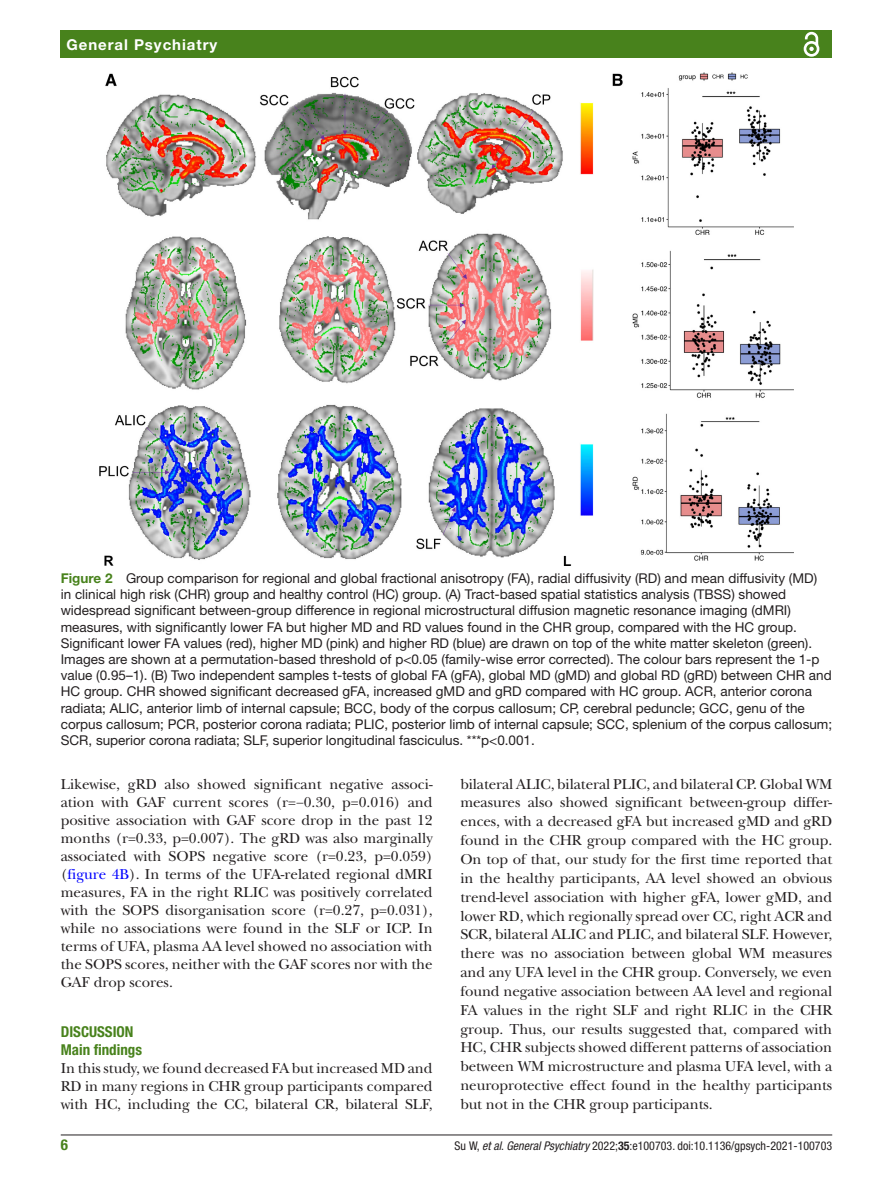
<style>
.page{position:relative;width:893px;height:1191px;background:#fff}
.page>*{position:absolute;margin:0;border:0;box-sizing:border-box;transform-origin:0 0}
.t1{font:15px/18.9px "New Baskerville";letter-spacing:-.005em;color:#231f20;text-align:justify}
.t2{font:700 condensed 15px/18px "Helvetica Neue LT Std";color:#48821c}
.t3{font:700 15px "Helvetica Neue LT Std";letter-spacing:.065em;color:#fff}
.t4{font:13.5px/16.2px "Helvetica Neue LT Std";color:#231f20}
.t5{font:condensed 12px "Helvetica Neue LT Std";color:#231f20}
.s1{font-weight:700;color:#48821c}
.s2{color:#00f}
.s3{font-style:italic}
.s4{font-weight:700}
</style>
<div class="page">
<hr style="left:61px;top:1134px;width:771px;height:1px;background:#231f20">
<div style="left:61px;top:31px;width:771px;height:27px;background:#48821c"></div>
<svg style="left:803px;top:31px;width:17px;height:26px"></svg>
<img style="left:99px;top:73px;width:695px;height:492px">
<p class="t3" style="left:66px;top:35px;width:152px">General Psychiatry</p>
<p class="t4" style="left:61px;top:570px;width:773px"><span class="s1">Figure 2</span> Group comparison for regional and global fractional anisotropy (FA), radial diffusivity (RD) and mean diffusivity (MD)<br>in clinical high risk (CHR) group and healthy control (HC) group. (A) Tract-based spatial statistics analysis (TBSS) showed widespread significant between-group difference in regional microstructural diffusion magnetic resonance imaging (dMRI) measures, with significantly lower FA but higher MD and RD values found in the CHR group, compared with the HC group.<br>Significant lower FA values (red), higher MD (pink) and higher RD (blue) are drawn on top of the white matter skeleton (green).<br>Images are shown at a permutation-based threshold of p&lt;0.05 (family-wise error corrected). The colour bars represent the 1-p value (0.95–1). (B) Two independent samples t-tests of global FA (gFA), global MD (gMD) and global RD (gRD) between CHR and HC group. CHR showed significant decreased gFA, increased gMD and gRD compared with HC group. ACR, anterior corona radiata; ALIC, anterior limb of internal capsule; BCC, body of the corpus callosum; CP, cerebral peduncle; GCC, genu of the corpus callosum; PCR, posterior corona radiata; PLIC, posterior limb of internal capsule; SCC, splenium of the corpus callosum; SCR, superior corona radiata; SLF, superior longitudinal fasciculus. ***p&lt;0.001.</p>
<p class="t1" style="left:61px;top:775px;width:373px;line-height:18px">Likewise, gRD also showed significant negative associ&shy;ation with GAF current scores (r=−0.30, p=0.016) and positive association with GAF score drop in the past 12 months (r=0.33, p=0.007). The gRD was also marginally associated with SOPS negative score (r=0.23, p=0.059) (<span class="s2">figure 4B</span>). In terms of the UFA-related regional dMRI measures, FA in the right RLIC was positively correlated with the SOPS disorganisation score (r=0.27, p=0.031), while no associations were found in the SLF or ICP. In terms of UFA, plasma AA level showed no association with the SOPS scores, neither with the GAF scores nor with the GAF drop scores.</p>
<p class="t2" style="left:61px;top:1022px;width:83px">DISCUSSION<br>Main findings</p>
<p class="t1" style="left:61px;top:1059px;width:373px;line-height:18px">In this study, we found decreased FA but increased MD and RD in many regions in CHR group participants compared with HC, including the CC, bilateral CR, bilateral SLF,</p>
<p class="t1" style="left:460px;top:774px;width:373px">bilateral ALIC, bilateral PLIC, and bilateral CP. Global WM measures also showed significant between-group differ&shy;ences, with a decreased gFA but increased gMD and gRD found in the CHR group compared with the HC group.<br>On top of that, our study for the first time reported that in the healthy participants, AA level showed an obvious trend-level association with higher gFA, lower gMD, and lower RD, which regionally spread over CC, right ACR and SCR, bilateral ALIC and PLIC, and bilateral SLF. However, there was no association between global WM measures and any UFA level in the CHR group. Conversely, we even found negative association between AA level and regional FA values in the right SLF and right RLIC in the CHR group. Thus, our results suggested that, compared with HC, CHR subjects showed different patterns of association between WM microstructure and plasma UFA level, with a neuroprotective effect found in the healthy participants but not in the CHR group participants.</p>
<p class="t2" style="left:61px;top:1135px;width:9px">6</p>
<p class="t5" style="left:455px;top:1138px;width:379px">Su W, <span class="s3">et al</span>. <span class="s3">General Psychiatry</span> 2022;<span class="s4">35</span>:e100703. doi:10.1136/gpsych-2021-100703</p>
</div>
